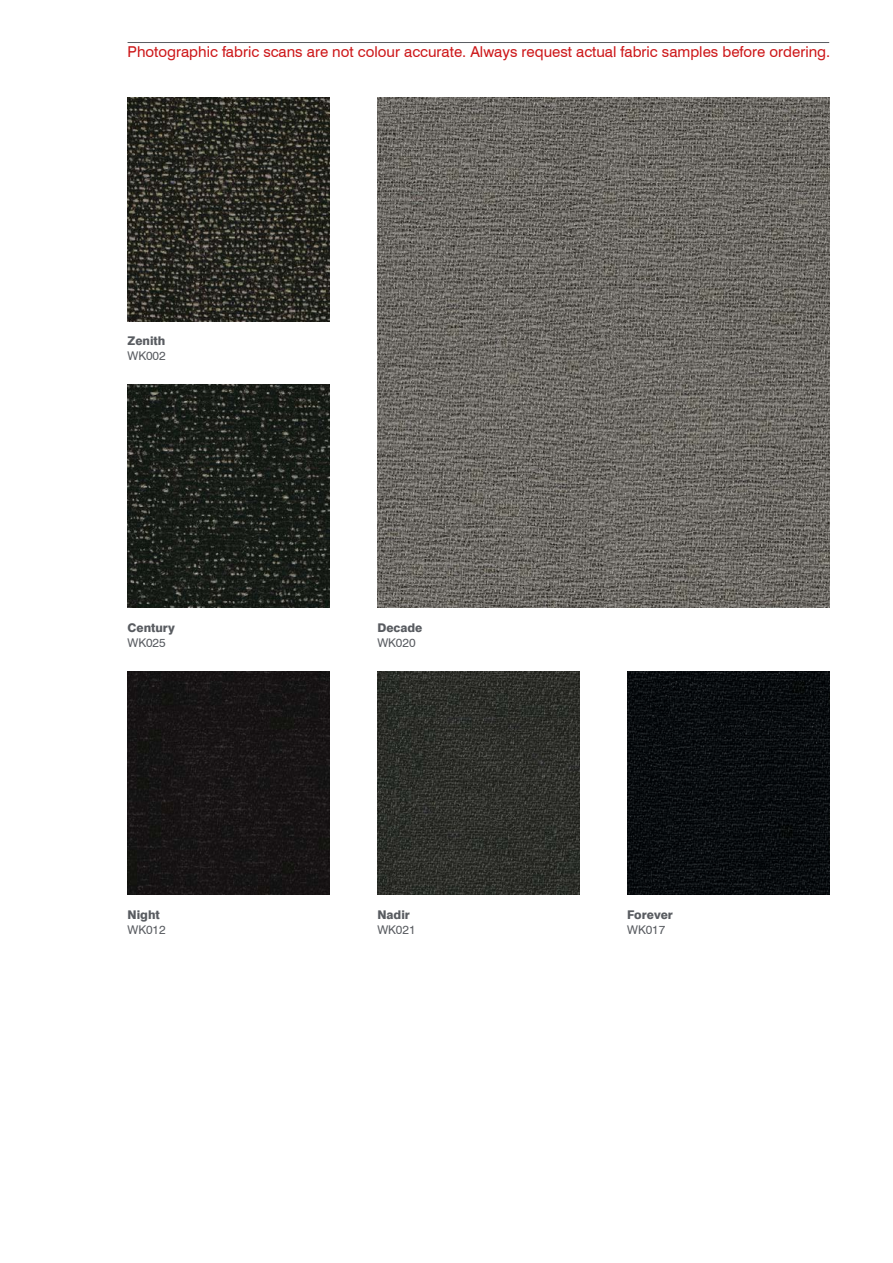
<style>
.page{position:relative;width:893px;height:1263px;background:#fff}
.page>*{position:absolute;margin:0;border:0;box-sizing:border-box;transform-origin:0 0}
.t1{font:15px "Swiss 721 BT";color:#cd1719}
.t2{font:800 12px "Swiss 721 BT";color:#595c61}
.t3{font:12px "Swiss 721 BT";color:#595c61}
</style>
<div class="page">
<hr style="left:128px;top:42px;width:701px;height:1px;background:#595c61">
<img style="left:128px;top:98px;width:202px;height:223px">
<img style="left:377px;top:98px;width:452px;height:510px">
<img style="left:128px;top:385px;width:202px;height:223px">
<img style="left:128px;top:671px;width:202px;height:224px">
<img style="left:377px;top:671px;width:202px;height:224px">
<img style="left:627px;top:671px;width:202px;height:224px">
<p class="t1" style="left:128px;top:43px;width:704px">Photographic fabric scans are not colour accurate. Always request actual fabric samples before ordering.</p>
<p class="t2" style="left:128px;top:333px;width:39px">Zenith</p>
<p class="t3" style="left:128px;top:348px;width:40px">WK002</p>
<p class="t2" style="left:128px;top:620px;width:49px">Century</p>
<p class="t3" style="left:128px;top:635px;width:40px">WK025</p>
<p class="t2" style="left:128px;top:907px;width:34px">Night</p>
<p class="t3" style="left:128px;top:922px;width:40px">WK012</p>
<p class="t2" style="left:377px;top:620px;width:47px">Decade</p>
<p class="t3" style="left:377px;top:635px;width:40px">WK020</p>
<p class="t2" style="left:377px;top:907px;width:34px">Nadir</p>
<p class="t3" style="left:377px;top:922px;width:40px">WK021</p>
<p class="t2" style="left:627px;top:907px;width:47px">Forever</p>
<p class="t3" style="left:627px;top:922px;width:40px">WK017</p>
</div>
